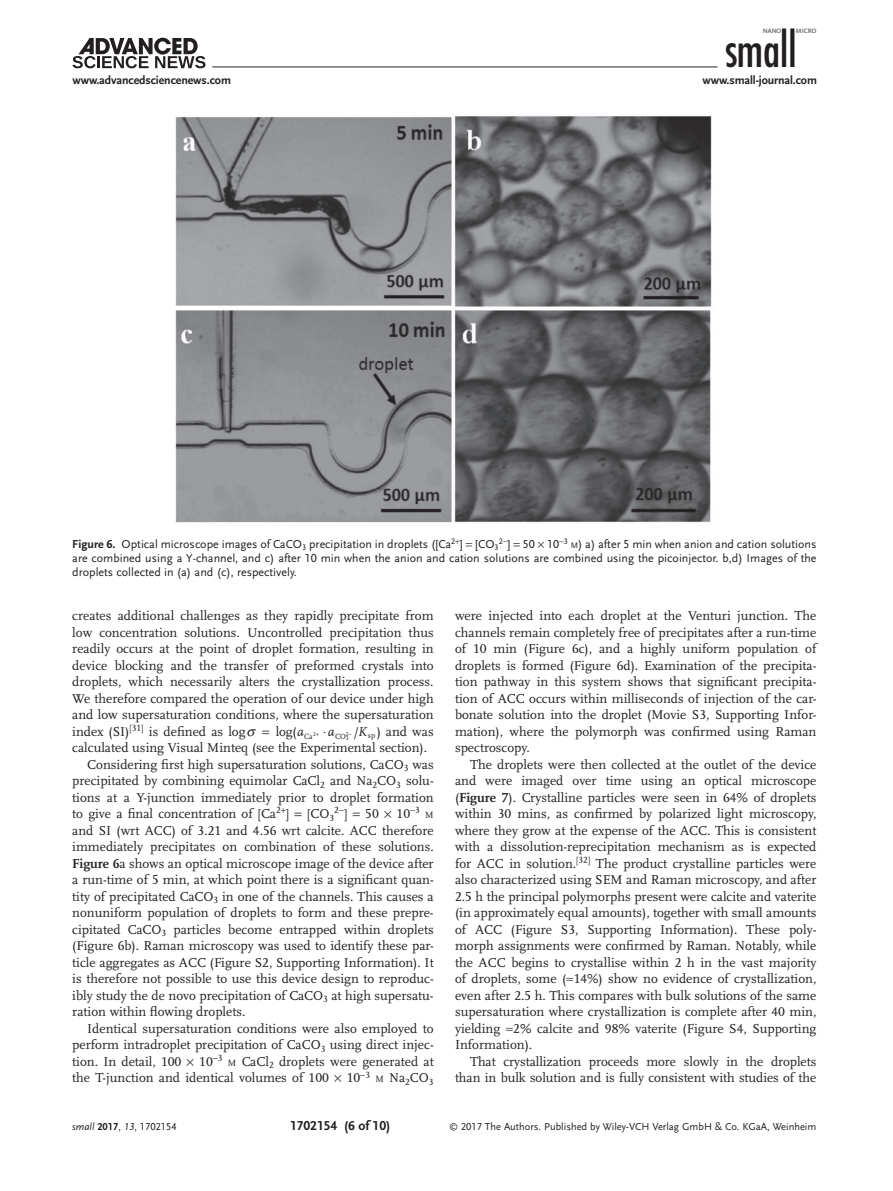
<style>
.page{position:relative;width:893px;height:1191px;background:#fff}
.page>*{position:absolute;margin:0;border:0;box-sizing:border-box;transform-origin:0 0}
.t1{font:500 condensed 46.35px "Futura";letter-spacing:-.015em;color:#231f20;scale:.95 1}
.t2{font:13.5px/16.5px "Scala LF";color:#231f20;text-align:justify}
.t3{font:700 13.5px "Scala Sans LF";color:#231f20}
.t4{font:italic 13.5px "Scala LF";color:#231f20}
.t5{font:12px/14.2px "Scala Sans LF";color:#231f20;text-align:justify}
.t6{font:700 12px "Scala Sans LF";letter-spacing:-.01em;color:#231f20}
.t7{font:10.5px "Scala Sans LF";color:#231f20}
.t8{font:9.45px "Scala LF";color:#231f20}
.t9{font:9.45px "Scala LF";color:#231f20}
.t10{font:7.8px "Scala LF";color:#231f20}
.t11{font:700 6.6px "Kievit OT";letter-spacing:-.035em;color:#76787b}
.t12{font:5.7px "Scala LF";color:#231f20}
.s1{font-weight:700}
.s2{font-size:8.4px}
.s3{font-style:italic}
.s4{font-size:13.5px}
.s5{font-size:9.45px}
.s6{font-size:9px}
</style>
<div class="page">
<svg style="left:72px;top:38px;width:133px;height:30px"></svg>
<hr style="left:212px;top:67px;width:505px;height:1px;background:#231f20">
<img style="left:175px;top:116px;width:537px;height:407px">
<h1 class="t1" style="left:724px;top:20px;width:78px">small</h1>
<p class="t11" style="left:763px;top:27px;width:20px">NANO</p>
<p class="t11" style="left:796px;top:27px;width:22px">MICRO</p>
<p class="t6" style="left:72px;top:73px;width:160px">www.advancedsciencenews.com</p>
<p class="t6" style="left:703px;top:73px;width:116px">www.small-journal.com</p>
<p class="t5" style="left:72px;top:537px;width:746px"><span class="s1">Figure 6.</span> Optical microscope images of CaCO<sub>3</sub> precipitation in droplets ([Ca<sup>2</sup> ] [CO<sub>3</sub><sup>2</sup>−] 50 10−<sup>3</sup> <span class="s2">m</span>) a) after 5 min when anion and cation solutions are combined using a Y-channel, and c) after 10 min when the anion and cation solutions are combined using the picoinjector. b,d) Images of the droplets collected in (a) and (c), respectively.</p>
<p class="t2" style="left:72px;top:607px;width:363px">creates additional challenges as they rapidly precipitate from low concentration solutions. Uncontrolled precipitation thus readily occurs at the point of droplet formation, resulting in device blocking and the transfer of preformed crystals into droplets, which necessarily alters the crystallization process.<br>We therefore compared the operation of our device under high and low supersaturation conditions, where the supersaturation index (SI)<sup>[31]</sup> is defined as log</p>
<p class="t2" style="left:276px;top:723px;width:30px">log(<span class="s3">a</span></p>
<p class="t2" style="left:354px;top:723px;width:15px">/<span class="s3">K</span></p>
<p class="t2" style="left:377px;top:723px;width:58px">) and was</p>
<p class="t4" style="left:323px;top:724px;width:13px">⋅a</p>
<p class="t12" style="left:346px;top:730px;width:7px">−2</p>
<p class="t2" style="left:72px;top:739px;width:356px">calculated using Visual Minteq (see the Experimental section).</p>
<p class="t2" style="left:87px;top:756px;width:348px">Considering first high supersaturation solutions, CaCO<sub>3</sub> was</p>
<p class="t2" style="left:72px;top:772px;width:363px">precipitated by combining equimolar CaCl<sub>2</sub> and Na<sub>2</sub>CO<sub>3</sub> solu-</p>
<p class="t2" style="left:72px;top:789px;width:363px">tions at a Y-junction immediately prior to droplet formation</p>
<p class="t2" style="left:72px;top:805px;width:218px">to give a final concentration of [Ca<sup>2</sup> ]</p>
<p class="t2" style="left:307px;top:805px;width:29px">[CO<sub>3</sub></p>
<p class="t8" style="left:334px;top:805px;width:15px">2−<span class="s4">]</span></p>
<p class="t2" style="left:365px;top:805px;width:15px">50</p>
<p class="t2" style="left:397px;top:805px;width:25px">10−<sup>3</sup></p>
<p class="t9" style="left:425px;top:810px;width:10px">M</p>
<p class="t2" style="left:72px;top:822px;width:363px">and SI (wrt ACC) of 3.21 and 4.56 wrt calcite. ACC therefore immediately precipitates on combination of these solutions.<br><span class="s1">Figure 6</span>a shows an optical microscope image of the device after a run-time of 5 min, at which point there is a significant quan&shy;tity of precipitated CaCO<sub>3</sub> in one of the channels. This causes a nonuniform population of droplets to form and these prepre&shy;cipitated CaCO<sub>3</sub> particles become entrapped within droplets (Figure 6b). Raman microscopy was used to identify these par&shy;ticle aggregates as ACC (Figure S2, Supporting Information). It is therefore not possible to use this device design to reproduc&shy;ibly study the de novo precipitation of CaCO<sub>3</sub> at high supersatu&shy;ration within flowing droplets.</p>
<p class="t2" style="left:72px;top:1020px;width:363px;text-indent:15px">Identical supersaturation conditions were also employed to perform intradroplet precipitation of CaCO<sub>3</sub> using direct injec&shy;tion. In detail, 100</p>
<p class="t10" style="left:304px;top:732px;width:13px">Ca<sup>2</sup></p>
<p class="t10" style="left:335px;top:732px;width:13px">CO</p>
<p class="t10" style="left:368px;top:731px;width:9px">sp</p>
<p class="t12" style="left:346px;top:735px;width:4px">3</p>
<p class="t2" style="left:72px;top:1053px;width:363px;text-indent:127px">10−<sup>3</sup> <span class="s5">M</span> CaCl<sub>2</sub> droplets were generated at the T-junction and identical volumes of 100</p>
<p class="t2" style="left:347px;top:1069px;width:88px">10−<sup>3</sup> <span class="s5">M</span> Na<sub>2</sub>CO<sub>3</sub></p>
<p class="t2" style="left:455px;top:607px;width:363px">were injected into each droplet at the Venturi junction. The channels remain completely free of precipitates after a run-time of 10 min (Figure 6c), and a highly uniform population of droplets is formed (Figure 6d). Examination of the precipita&shy;tion pathway in this system shows that significant precipita&shy;tion of ACC occurs within milliseconds of injection of the car&shy;bonate solution into the droplet (Movie S3, Supporting Infor&shy;mation), where the polymorph was confirmed using Raman spectroscopy.</p>
<p class="t2" style="left:455px;top:756px;width:363px;text-indent:15px">The droplets were then collected at the outlet of the device and were imaged over time using an optical microscope (<span class="s1">Figure 7</span>). Crystalline particles were seen in 64% of droplets within 30 mins, as confirmed by polarized light microscopy, where they grow at the expense of the ACC. This is consistent with a dissolution-reprecipitation mechanism as is expected for ACC in solution.<sup>[32]</sup> The product crystalline particles were also characterized using SEM and Raman microscopy, and after 2.5 h the principal polymorphs present were calcite and vaterite (in approximately equal amounts), together with small amounts of ACC (Figure S3, Supporting Information). These poly&shy;morph assignments were confirmed by Raman. Notably, while the ACC begins to crystallise within 2 h in the vast majority of droplets, some (≈14%) show no evidence of crystallization, even after 2.5 h. This compares with bulk solutions of the same supersaturation where crystallization is complete after 40 min, yielding ≈2% calcite and 98% vaterite (Figure S4, Supporting Information).</p>
<p class="t2" style="left:455px;top:1053px;width:363px;text-align:right">That crystallization proceeds more slowly in the droplets than in bulk solution and is fully consistent with studies of the</p>
<p class="t7" style="left:72px;top:1121px;width:106px"><span class="s3">small</span> <span class="s1">2017</span>, <span class="s3">13</span>, 1702154</p>
<p class="t3" style="left:290px;top:1118px;width:102px">1702154 (6 of 10)</p>
<p class="t7" style="left:449px;top:1121px;width:369px"><span class="s6">©</span> 2017 The Authors. Published by Wiley-VCH Verlag GmbH &amp; Co. KGaA, Weinheim</p>
</div>
